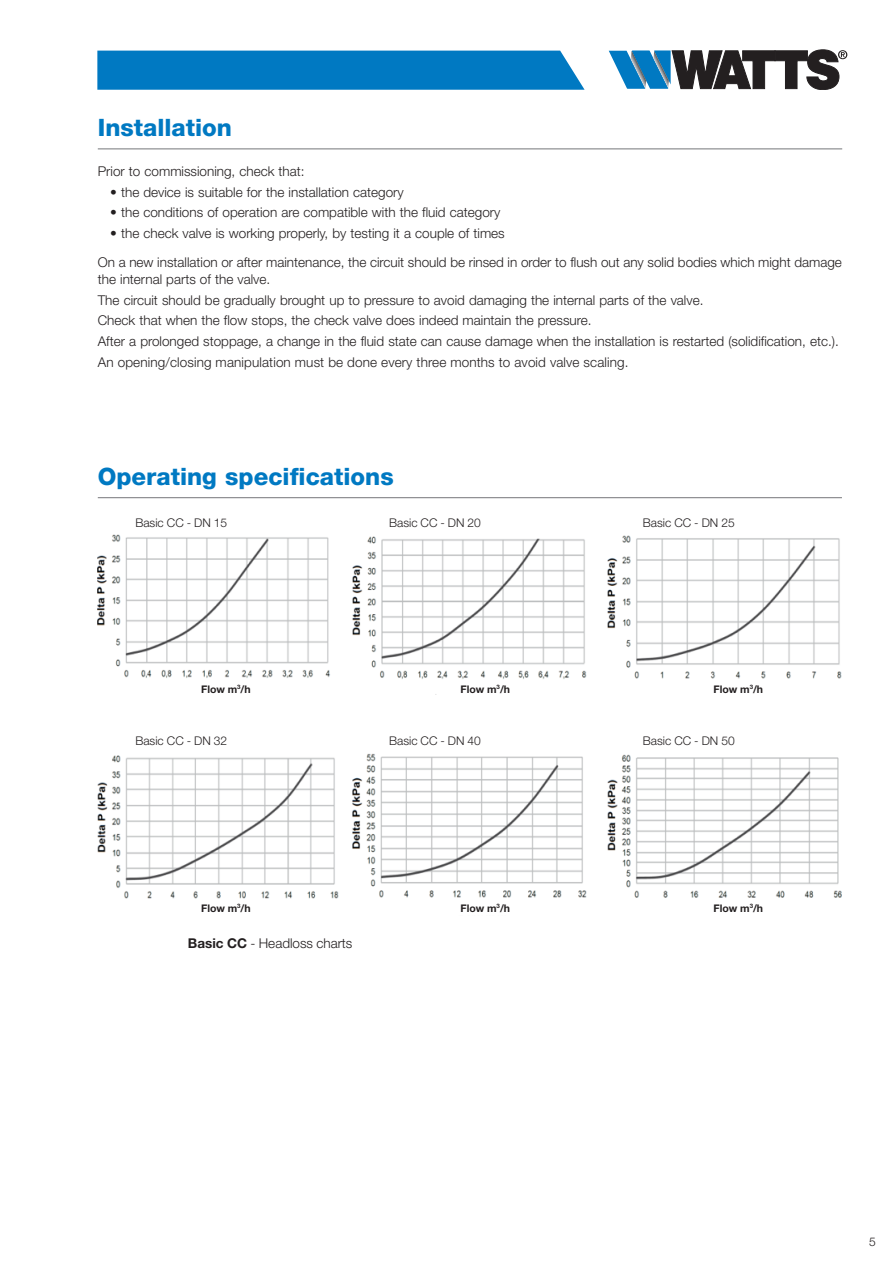
<style>
.page{position:relative;width:893px;height:1263px;background:#fff}
.page>*{position:absolute;margin:0;border:0;box-sizing:border-box;transform-origin:0 0}
.Normale{font:800 24px "Helvetica Neue LT Std";color:#0079c2}
.Normale-2{font:300 13.5px/16.5px "Helvetica Neue LT Std";color:#231f20}
.t1{font:300 12px "Helvetica Neue LT Std";color:#231f20}
.t2{font:700 10.5px "Helvetica Neue LT Std";color:#231f20}
.s1{font-weight:700}
</style>
<div class="page">
<div style="left:97px;top:51px;width:488px;height:39px;background:#0079c2"></div>
<svg style="left:609px;top:50px;width:238px;height:40px"></svg>
<hr style="left:98px;top:148px;width:744px;height:1px;background:#757679">
<hr style="left:98px;top:497px;width:744px;height:1px;background:#757679">
<img style="left:352px;top:536px;width:234px;height:159px">
<img style="left:353px;top:753px;width:234px;height:145px">
<img style="left:607px;top:535px;width:234px;height:144px">
<img style="left:608px;top:754px;width:234px;height:144px">
<img style="left:98px;top:534px;width:232px;height:144px">
<img style="left:98px;top:755px;width:240px;height:144px">
<div style="left:439px;top:681px;width:92px;height:15px;background:#fff"></div>
<p class="Normale" style="left:98px;top:113px;width:136px">Installation</p>
<p class="Normale-2" style="left:98px;top:163px;width:208px">Prior to commissioning, check that:</p>
<p class="Normale-2" style="left:110px;top:183px;width:295px">• the device is suitable for the installation category</p>
<p class="Normale-2" style="left:110px;top:204px;width:392px">• the conditions of operation are compatible with the fluid category</p>
<p class="Normale-2" style="left:110px;top:225px;width:396px">• the check valve is working properly, by testing it a couple of times</p>
<p class="Normale-2" style="left:98px;top:254px;width:746px">On a new installation or after maintenance, the circuit should be rinsed in order to flush out any solid bodies which might damage the internal parts of the valve.</p>
<p class="Normale-2" style="left:98px;top:291px;width:607px">The circuit should be gradually brought up to pressure to avoid damaging the internal parts of the valve.</p>
<p class="Normale-2" style="left:98px;top:312px;width:495px">Check that when the flow stops, the check valve does indeed maintain the pressure.</p>
<p class="Normale-2" style="left:98px;top:333px;width:742px">After a prolonged stoppage, a change in the fluid state can cause damage when the installation is restarted (solidification, etc.).</p>
<p class="Normale-2" style="left:98px;top:353px;width:532px">An opening/closing manipulation must be done every three months to avoid valve scaling.</p>
<p class="Normale" style="left:98px;top:462px;width:297px">Operating specifications</p>
<p class="t1" style="left:135px;top:516px;width:93px">Basic CC - DN 15</p>
<p class="t1" style="left:389px;top:516px;width:93px">Basic CC - DN 20</p>
<p class="t1" style="left:643px;top:516px;width:93px">Basic CC - DN 25</p>
<p class="t2" style="left:201px;top:682px;width:51px">Flow m<sup>3</sup>/h</p>
<p class="t2" style="left:461px;top:682px;width:51px">Flow m<sup>3</sup>/h</p>
<p class="t2" style="left:714px;top:682px;width:51px">Flow m<sup>3</sup>/h</p>
<p class="t1" style="left:135px;top:733px;width:93px">Basic CC - DN 32</p>
<p class="t1" style="left:389px;top:733px;width:93px">Basic CC - DN 40</p>
<p class="t1" style="left:643px;top:733px;width:93px">Basic CC - DN 50</p>
<p class="t2" style="left:201px;top:901px;width:51px">Flow m<sup>3</sup>/h</p>
<p class="t2" style="left:461px;top:901px;width:51px">Flow m<sup>3</sup>/h</p>
<p class="t2" style="left:714px;top:901px;width:51px">Flow m<sup>3</sup>/h</p>
<p class="Normale-2" style="left:188px;top:935px;width:166px"><span class="s1">Basic CC</span> - Headloss charts</p>
<p class="t1" style="left:869px;top:1234px;width:8px">5</p>
</div>
